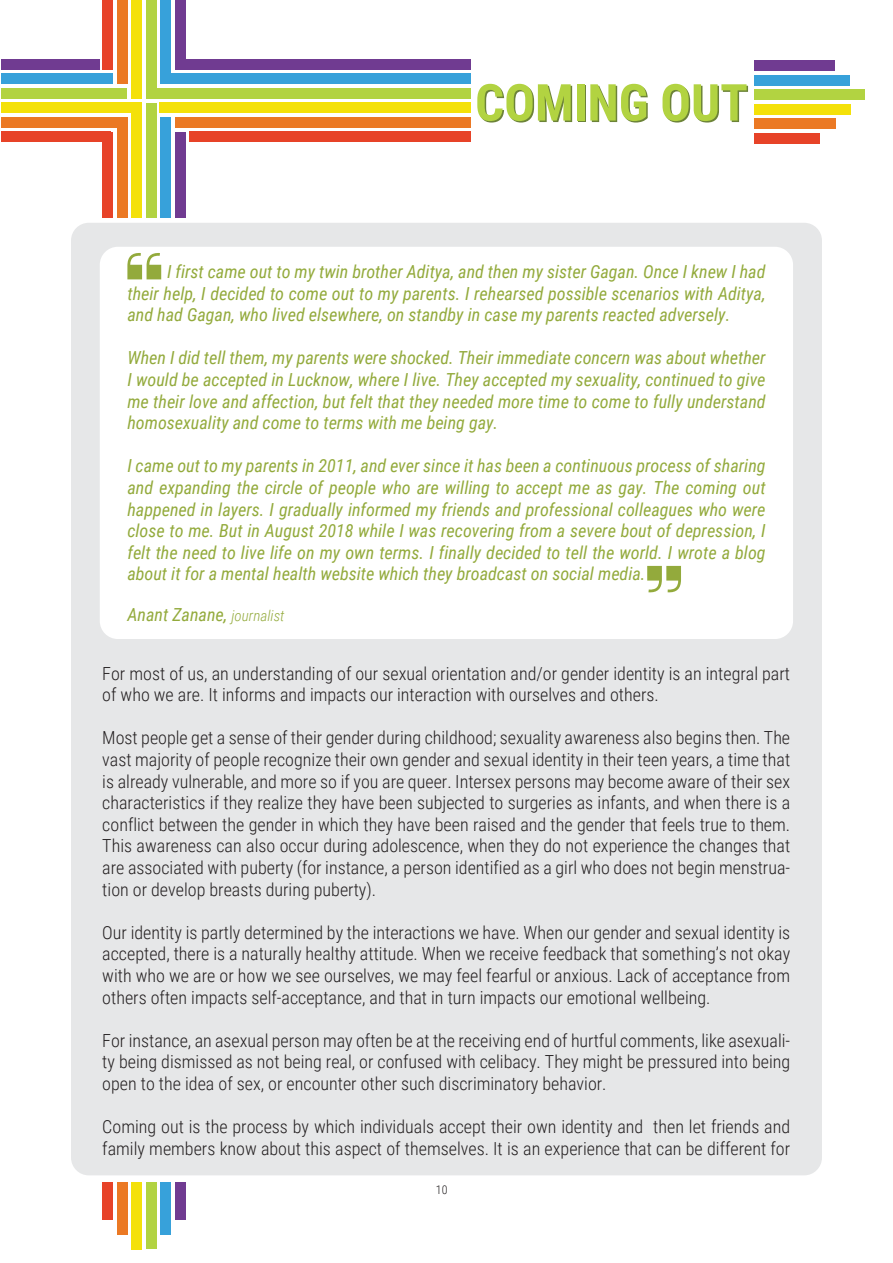
<style>
.page{position:relative;width:893px;height:1263px;background:#fff}
.page>*{position:absolute;margin:0;border:0;box-sizing:border-box;transform-origin:0 0}
.t1{font:700 51px "Roboto Condensed";color:#6c8338}
.t2{font:300 18px/21.6px "Roboto Condensed";color:#231f20;text-align:justify}
.t3{font:italic 18px/21.6px "Roboto Condensed";color:#93aa3c;text-align:justify}
.t4{font:300 12px "Roboto Condensed";color:#231f20}
.s1{font-weight:300;font-size:15px}
</style>
<div class="page">
<div style="left:71px;top:223px;width:751px;height:952px;background:#e6e7e8;border-radius:18px"></div>
<div style="left:754px;top:89px;width:111px;height:11px;background:#b2d341"></div>
<div style="left:754px;top:60px;width:81px;height:11px;background:#703b91"></div>
<div style="left:754px;top:133px;width:66px;height:10px;background:#e74328"></div>
<div style="left:754px;top:118px;width:82px;height:11px;background:#eb7924"></div>
<div style="left:754px;top:104px;width:97px;height:10px;background:#f4e109"></div>
<div style="left:754px;top:75px;width:96px;height:10px;background:#37a1da"></div>
<div style="left:1px;top:132px;width:110px;height:10px;background:#e74328"></div>
<div style="left:1px;top:117px;width:124px;height:11px;background:#eb7924"></div>
<div style="left:1px;top:103px;width:141px;height:10px;background:#f4e109"></div>
<div style="left:146px;top:88px;width:325px;height:11px;background:#b2d341"></div>
<div style="left:1px;top:73px;width:112px;height:11px;background:#37a1da"></div>
<div style="left:176px;top:59px;width:295px;height:10px;background:#703b91"></div>
<div style="left:146px;top:0;width:10px;height:98px;background:#b2d341"></div>
<div style="left:161px;top:0;width:10px;height:84px;background:#37a1da"></div>
<div style="left:175px;top:0;width:11px;height:69px;background:#703b91"></div>
<div style="left:102px;top:0;width:11px;height:69px;background:#e74328"></div>
<div style="left:117px;top:0;width:10px;height:84px;background:#eb7924"></div>
<div style="left:131px;top:0;width:11px;height:99px;background:#f4e109"></div>
<div style="left:189px;top:132px;width:282px;height:10px;background:#e74328"></div>
<div style="left:175px;top:117px;width:296px;height:11px;background:#eb7924"></div>
<div style="left:160px;top:103px;width:311px;height:10px;background:#f4e109"></div>
<div style="left:1px;top:88px;width:126px;height:11px;background:#b2d341"></div>
<div style="left:161px;top:73px;width:310px;height:11px;background:#37a1da"></div>
<div style="left:1px;top:59px;width:99px;height:10px;background:#703b91"></div>
<div style="left:102px;top:132px;width:11px;height:86px;background:#e74328"></div>
<div style="left:117px;top:117px;width:10px;height:101px;background:#eb7924"></div>
<div style="left:131px;top:103px;width:11px;height:115px;background:#f4e109"></div>
<div style="left:146px;top:103px;width:10px;height:115px;background:#b2d341"></div>
<div style="left:161px;top:117px;width:10px;height:101px;background:#37a1da"></div>
<div style="left:175px;top:132px;width:11px;height:86px;background:#703b91"></div>
<div style="left:146px;top:1182px;width:10px;height:66px;background:#b2d341"></div>
<div style="left:161px;top:1182px;width:10px;height:52px;background:#37a1da"></div>
<div style="left:175px;top:1182px;width:11px;height:38px;background:#703b91"></div>
<div style="left:102px;top:1182px;width:11px;height:38px;background:#e74328"></div>
<div style="left:117px;top:1182px;width:10px;height:52px;background:#eb7924"></div>
<div style="left:131px;top:1182px;width:11px;height:67px;background:#f4e109"></div>
<div style="left:100px;top:247px;width:693px;height:392px;background:#fff;border-radius:18px"></div>
<svg style="left:127px;top:253px;width:34px;height:26px"></svg>
<svg style="left:647px;top:566px;width:34px;height:27px"></svg>
<h1 class="t1" style="left:477px;top:68px;width:274px">COMING OUT</h1>
<p class="t3" style="left:127px;top:260px;width:640px;text-indent:40px">I first came out to my twin brother Aditya, and then my sister Gagan. Once I knew I had their help, I decided to come out to my parents. I rehearsed possible scenarios with Aditya, and had Gagan, who lived elsewhere, on standby in case my parents reacted adversely.</p>
<p class="t3" style="left:127px;top:347px;width:640px">When I did tell them, my parents were shocked. Their immediate concern was about whether I would be accepted in Lucknow, where I live. They accepted my sexuality, continued to give me their love and affection, but felt that they needed more time to come to fully understand homosexuality and come to terms with me being gay.</p>
<p class="t3" style="left:127px;top:455px;width:640px">I came out to my parents in 2011, and ever since it has been a continuous process of sharing and expanding the circle of people who are willing to accept me as gay. The coming out happened in layers. I gradually informed my friends and professional colleagues who were close to me. But in August 2018 while I was recovering from a severe bout of depression, I felt the need to live life on my own terms. I finally decided to tell the world. I wrote a blog about it for a mental health website which they broadcast on social media.</p>
<p class="t3" style="left:127px;top:603px;width:159px">Anant Zanane, <span class="s1">journalist</span></p>
<p class="t2" style="left:102px;top:662px;width:689px">For most of us, an understanding of our sexual orientation and/or gender identity is an integral part of who we are. It informs and impacts our interaction with ourselves and others.</p>
<p class="t2" style="left:102px;top:726px;width:689px">Most people get a sense of their gender during childhood; sexuality awareness also begins then. The vast majority of people recognize their own gender and sexual identity in their teen years, a time that is already vulnerable, and more so if you are queer. Intersex persons may become aware of their sex characteristics if they realize they have been subjected to surgeries as infants, and when there is a conflict between the gender in which they have been raised and the gender that feels true to them.<br>This awareness can also occur during adolescence, when they do not experience the changes that are associated with puberty (for instance, a person identified as a girl who does not begin menstrua&shy;tion or develop breasts during puberty).</p>
<p class="t2" style="left:102px;top:921px;width:689px">Our identity is partly determined by the interactions we have. When our gender and sexual identity is accepted, there is a naturally healthy attitude. When we receive feedback that something’s not okay with who we are or how we see ourselves, we may feel fearful or anxious. Lack of acceptance from others often impacts self-acceptance, and that in turn impacts our emotional wellbeing.</p>
<p class="t2" style="left:102px;top:1029px;width:689px">For instance, an asexual person may often be at the receiving end of hurtful comments, like asexuali&shy;ty being dismissed as not being real, or confused with celibacy. They might be pressured into being open to the idea of sex, or encounter other such discriminatory behavior.</p>
<p class="t2" style="left:102px;top:1115px;width:689px">Coming out is the process by which individuals accept their own identity and then let friends and family members know about this aspect of themselves. It is an experience that can be different for</p>
<p class="t4" style="left:436px;top:1182px;width:13px">10</p>
</div>
